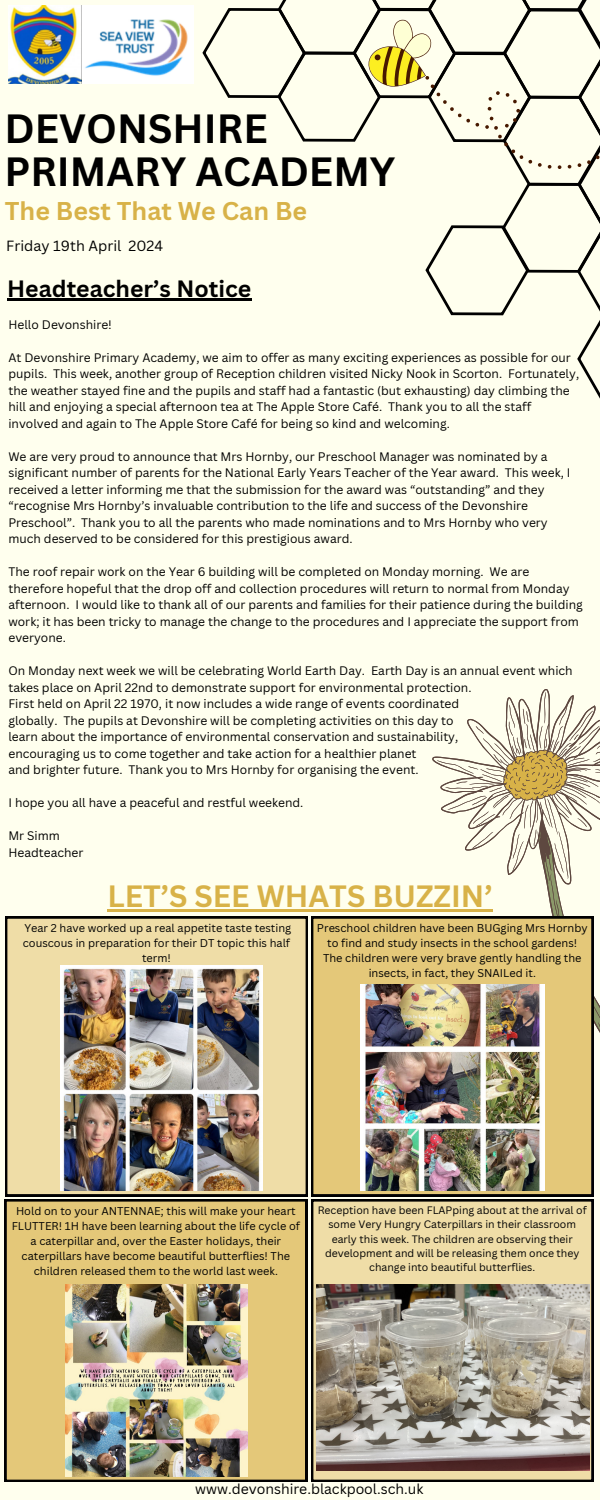
<style>
.page{position:relative;width:600px;height:1500px;background:#ffe}
.page>*{position:absolute;margin:0;border:0;box-sizing:border-box;transform-origin:0 0}
.t1{font:700 39.7px/43.5px "Canva Sans";color:#000}
.t2{font:700 30px "Canva Sans";color:#d8b248}
.t3{font:700 25px "Canva Sans";color:#d8b248}
.t4{font:700 23px "Canva Sans";color:#000}
.t5{font:14.4px "Canva Sans";color:#000}
.t6{font:14px "Canva Sans";color:#000}
.t7{font:12px/16.5px "Canva Sans";color:#000}
.t8{font:11px/15px "Canva Sans";color:#000;text-align:center}
.t9{font:10.5px/14.2px "Canva Sans";color:#000;text-align:center}
</style>
<div class="page">
<svg style="left:418px;top:689px;width:182px;height:358px"></svg>
<div style="left:5px;top:1199px;width:302px;height:283px;background:#e4c879"></div>
<svg style="left:311px;top:1199px;width:282px;height:283px;background:#d8c796"></svg>
<svg style="left:311px;top:916px;width:282px;height:280px;background:#d5bc73"></svg>
<svg style="left:5px;top:916px;width:303px;height:280px;background:#decd9c"></svg>
<svg style="left:203px;top:0;width:397px;height:399px"></svg>
<img style="left:8px;top:5px;width:186px;height:79px">
<img style="left:361px;top:985px;width:183px;height:205px">
<img style="left:60px;top:966px;width:202px;height:224px">
<img style="left:66px;top:1284px;width:181px;height:192px">
<hr style="left:107px;top:909px;width:386px;height:2px;background:#d8b248">
<hr style="left:7px;top:298px;width:244px;height:2px;background:#000">
<img style="left:316px;top:1284px;width:273px;height:186px">
<h1 class="t1" style="left:5px;top:106px;width:392px">DEVONSHIRE<br>PRIMARY ACADEMY</h1>
<h2 class="t3" style="left:5px;top:193px;width:304px">The Best That We Can Be</h2>
<h5 class="t5" style="left:6px;top:235px;width:158px">Friday 19th April 2024</h5>
<h5 class="t4" style="left:7px;top:272px;width:246px">Headteacher’s Notice</h5>
<p class="t7" style="left:8px;top:316px;width:105px">Hello Devonshire!</p>
<h5 class="t7" style="left:8px;top:349px;width:572px">At Devonshire Primary Academy, we aim to offer as many exciting experiences as possible for our pupils. This week, another group of Reception children visited Nicky Nook in Scorton. Fortunately, the weather stayed fine and the pupils and staff had a fantastic (but exhausting) day climbing the hill and enjoying a special afternoon tea at The Apple Store Café. Thank you to all the staff involved and again to The Apple Store Café for being so kind and welcoming.</h5>
<p class="t7" style="left:8px;top:448px;width:564px">We are very proud to announce that Mrs Hornby, our Preschool Manager was nominated by a significant number of parents for the National Early Years Teacher of the Year award. This week, I received a letter informing me that the submission for the award was “outstanding” and they “recognise Mrs Hornby’s invaluable contribution to the life and success of the Devonshire Preschool”. Thank you to all the parents who made nominations and to Mrs Hornby who very much deserved to be considered for this prestigious award.</p>
<h5 class="t7" style="left:8px;top:563px;width:576px">The roof repair work on the Year 6 building will be completed on Monday morning. We are therefore hopeful that the drop off and collection procedures will return to normal from Monday afternoon. I would like to thank all of our parents and families for their patience during the building work; it has been tricky to manage the change to the procedures and I appreciate the support from everyone.</h5>
<p class="t7" style="left:8px;top:662px;width:566px">On Monday next week we will be celebrating World Earth Day. Earth Day is an annual event which takes place on April 22nd to demonstrate support for environmental protection.<br>First held on April 22 1970, it now includes a wide range of events coordinated<br>globally. The pupils at Devonshire will be completing activities on this day to<br>learn about the importance of environmental conservation and sustainability,<br>encouraging us to come together and take action for a healthier planet<br>and brighter future. Thank you to Mrs Hornby for organising the event.</p>
<h5 class="t7" style="left:8px;top:794px;width:297px">I hope you all have a peaceful and restful weekend.</h5>
<p class="t7" style="left:8px;top:827px;width:77px">Mr Simm<br>Headteacher</p>
<h5 class="t2" style="left:107px;top:875px;width:387px">LET’S SEE WHATS BUZZIN’</h5>
<p class="t8" style="left:23px;top:920px;width:270px">Year 2 have worked up a real appetite taste testing couscous in preparation for their DT topic this half term!</p>
<p class="t8" style="left:317px;top:920px;width:272px">Preschool children have been BUGging Mrs Hornby to find and study insects in the school gardens!<br>The children were very brave gently handling the insects, in fact, they SNAILed it.</p>
<p class="t8" style="left:12px;top:1203px;width:290px">Hold on to your ANTENNAE; this will make your heart FLUTTER! 1H have been learning about the life cycle of a caterpillar and, over the Easter holidays, their caterpillars have become beautiful butterflies! The children released them to the world last week.</p>
<p class="t9" style="left:318px;top:1203px;width:271px">Reception have been FLAPping about at the arrival of some Very Hungry Caterpillars in their classroom early this week. The children are observing their development and will be releasing them once they change into beautiful butterflies.</p>
<h5 class="t6" style="left:195px;top:1479px;width:230px">www.devonshire.blackpool.sch.uk</h5>
</div>
